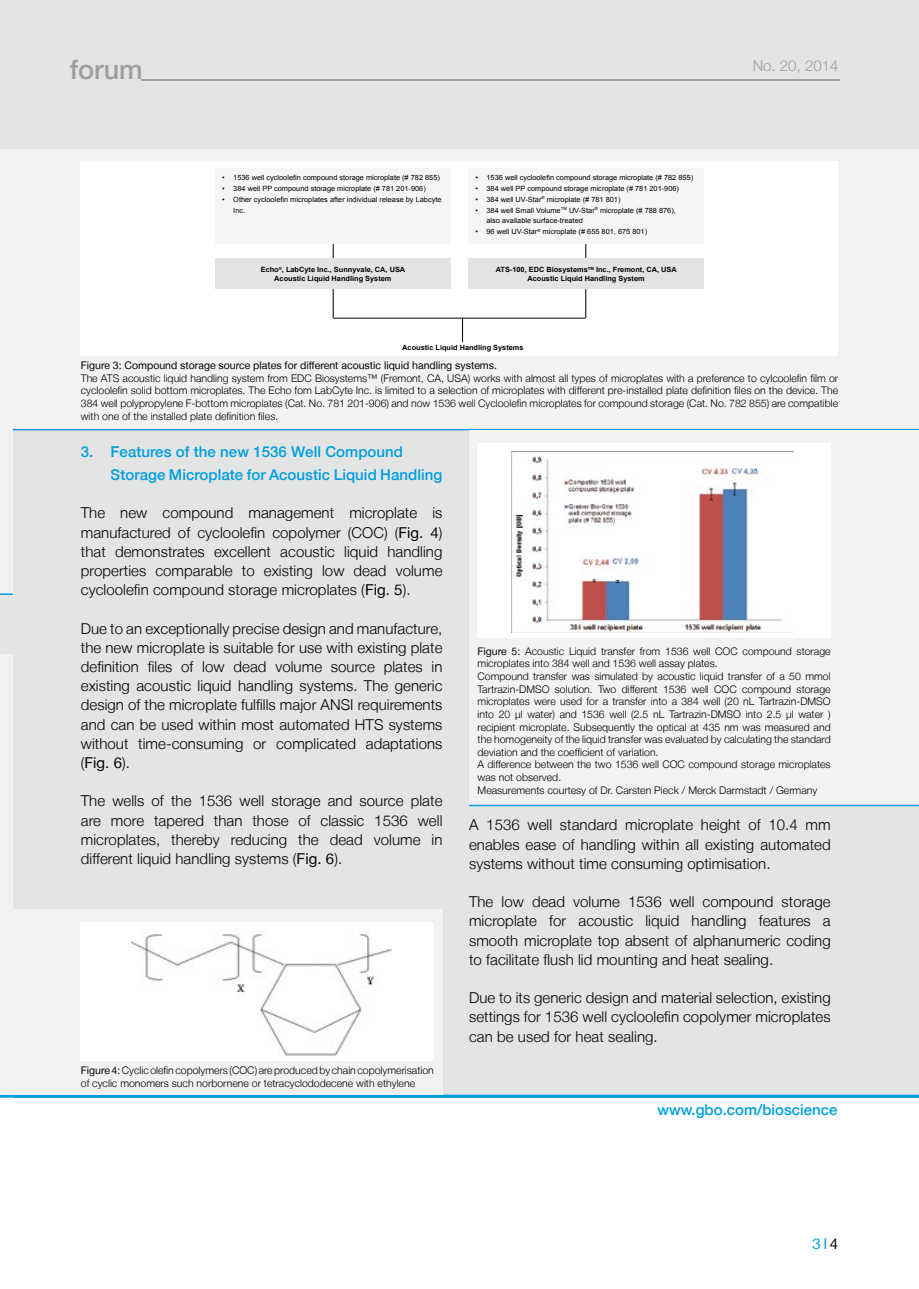
<style>
.page{position:relative;width:919px;height:1289px;background:#fff}
.page>*{position:absolute;margin:0;border:0;box-sizing:border-box;transform-origin:0 0}
.t1{font:500 27px "Helvetica Neue LT";color:#9c9e9f}
.t2{font:300 15px/19.2px "Helvetica Neue LT";letter-spacing:.005em;color:#000;text-align:justify}
.t3{font:500 15px/22.5px "Helvetica Neue LT";letter-spacing:.005em;color:#009ee0}
.t4{font:300 15px "Helvetica Neue LT";color:#9c9e9f}
.t5{font:15px "Helvetica Neue LT";color:#009ee0}
.t6{font:300 10.5px/12.6px "Helvetica Neue LT";color:#000}
.t7{font:10.5px "Helvetica Neue LT";color:#000}
.t8{font:7.2px/10.8px "Arial";color:#000}
.t9{font:700 7.2px/8.6px "Arial";color:#000;text-align:center}
.s1{font-weight:400}
.s2{color:#000}
</style>
<div class="page">
<div style="left:0;top:0;width:918px;height:1095px;background:#e3e4e4"></div>
<svg style="left:0;top:1094px;width:13px;height:3px"></svg>
<hr style="left:13px;top:1094px;width:905px;height:3px;background:#009ee0">
<div style="left:0;top:653px;width:13px;height:441px;background:#f2f2f3"></div>
<div style="left:0;top:149px;width:13px;height:444px;background:#f2f2f3"></div>
<svg style="left:0;top:593px;width:13px;height:2px"></svg>
<hr style="left:141px;top:79px;width:698px;height:2px;background:#9c9e9f">
<div style="left:13px;top:149px;width:905px;height:280px;background:#f2f2f3"></div>
<div style="left:81px;top:162px;width:757px;height:194px;background:#fff"></div>
<hr style="left:333px;top:212px;width:1px;height:106px;background:#000">
<hr style="left:585px;top:212px;width:1px;height:106px;background:#000">
<hr style="left:333px;top:318px;width:252px;height:1px;background:#000">
<svg style="left:462px;top:319px;width:1px;height:23px"></svg>
<div style="left:215px;top:258px;width:235px;height:31px;background:#e3e4e4"></div>
<div style="left:215px;top:168px;width:235px;height:76px;background:#f6f6f6"></div>
<div style="left:468px;top:168px;width:235px;height:76px;background:#f6f6f6"></div>
<div style="left:468px;top:258px;width:235px;height:31px;background:#e3e4e4"></div>
<hr style="left:13px;top:429px;width:905px;height:1px;background:#009ee0">
<div style="left:13px;top:909px;width:429px;height:185px;background:#f2f2f3"></div>
<div style="left:81px;top:921px;width:353px;height:139px;background:#fff"></div>
<img style="left:132px;top:934px;width:259px;height:121px">
<div style="left:469px;top:430px;width:449px;height:376px;background:#f2f2f3"></div>
<div style="left:477px;top:443px;width:353px;height:194px;background:#fff"></div>
<img style="left:511px;top:451px;width:282px;height:181px">
<hr style="left:469px;top:804px;width:449px;height:2px;background:#009ee0">
<h1 class="t1" style="left:70px;top:53px;width:75px">forum</h1>
<p class="t8" style="left:222px;top:172px;width:219px">• 1536 well cycloolefin compound storage microplate (# 782 855)</p>
<p class="t8" style="left:222px;top:183px;width:205px">• 384 well PP compound storage microplate (# 781 201-906)</p>
<p class="t8" style="left:233px;top:194px;width:210px;text-indent:-11px">• Other cycloolefin microplates after individual release by Labcyte<br>Inc.</p>
<p class="t9" style="left:261px;top:265px;width:146px">Echo<sup>®</sup>, LabCyte Inc., Sunnyvale, CA, USA<br>Acoustic Liquid Handling System</p>
<p class="t8" style="left:475px;top:172px;width:219px">• 1536 well cycloolefin compound storage microplate (# 782 855)</p>
<p class="t8" style="left:475px;top:183px;width:205px">• 384 well PP compound storage microplate (# 781 201-906)</p>
<p class="t8" style="left:475px;top:194px;width:146px">• 384 well UV-Star<sup>®</sup> microplate (# 781 801)</p>
<p class="t8" style="left:486px;top:205px;width:191px;text-indent:-11px">• 384 well Small Volume<sup>TM</sup> UV-Star<sup>®</sup> microplate (# 788 876), also available surface-treated</p>
<p class="t8" style="left:475px;top:226px;width:173px">• 96 well UV-Star<sup>®</sup> microplate (# 655 801, 675 801)</p>
<p class="t9" style="left:495px;top:265px;width:182px">ATS-100, EDC Biosystems<sup>TM</sup> Inc., Fremont, CA, USA<br>Acoustic Liquid Handling System</p>
<p class="t9" style="left:402px;top:344px;width:123px">Acoustic Liquid Handling Systems</p>
<h2 class="t4" style="left:752px;top:56px;width:87px">No. 20, 2014</h2>
<h2 class="t4" style="left:779px;top:56px;width:18px">13</h2>
<h2 class="t4" style="left:830px;top:56px;width:10px">2</h2>
<p class="t7" style="left:81px;top:359px;width:418px">Figure 3: Compound storage source plates for different acoustic liquid handling systems.</p>
<p class="t6" style="left:81px;top:371px;width:758px;text-align:justify">The ATS acoustic liquid handling system from EDC Biosystems™ (Fremont, CA, USA) works with almost all types of microplates with a preference to cylcoolefin film or cycloolefin solid bottom microplates. The Echo fom LabCyte Inc. is limited to a selection of microplates with different pre-installed plate definition files on the device. The 384 well polypropylene F-bottom microplates (Cat. No. 781 201-906) and now 1536 well Cycloolefin microplates for compound storage (Cat. No. 782 855) are compatible with one of the installed plate definition files.</p>
<h2 class="t3" style="left:111px;top:440px;width:333px;text-indent:-30px">3. Features of the new 1536 Well Compound<br>Storage Microplate for Acoustic Liquid Handling</h2>
<p class="t2" style="left:81px;top:503px;width:363px">The new compound management microplate is manufactured of cycloolefin copolymer (COC) (<span class="s1">Fig. 4</span>) that demonstrates excellent acoustic liquid handling properties comparable to existing low dead volume cycloolefin compound storage microplates (<span class="s1">Fig. 5</span>).</p>
<p class="t2" style="left:81px;top:618px;width:363px">Due to an exceptionally precise design and manufacture, the new microplate is suitable for use with existing plate definition files of low dead volume source plates in existing acoustic liquid handling systems. The generic design of the microplate fulfills major ANSI requirements and can be used within most automated HTS systems without time-consuming or complicated adaptations (<span class="s1">Fig. 6</span>).</p>
<h2 class="t2" style="left:81px;top:791px;width:363px">The wells of the 1536 well storage and source plate are more tapered than those of classic 1536 well microplates, thereby reducing the dead volume in different liquid handling systems (<span class="s1">Fig. 6</span>).</h2>
<p class="t6" style="left:81px;top:1063px;width:354px"><span class="s1">Figure 4:</span> Cyclic olefin copolymers (COC) are produced by chain copolymerisation of cyclic monomers such norbornene or tetracyclododecene with ethylene</p>
<p class="t6" style="left:477px;top:644px;width:354px"><span class="s1">Figure 5:</span> Acoustic Liquid transfer from 1536 well COC compound storage microplates into 384 well and 1536 well assay plates.<br>Compound transfer was simulated by acoustic liquid transfer of a 50 mmol Tartrazin-DMSO solution. Two different 1536 well COC compound storage microplates were used for a transfer into a 384 well (20 nL Tartrazin-DMSO into 20 µl water) and 1536 well (2.5 nL Tartrazin-DMSO into 2.5 µl water ) recipient microplate. Subsequently the optical at 435 nm was measured and the homogeneity of the liquid transfer was evaluated by calculating the standard deviation and the coefficient of variation.<br>A difference between the two 1536 well COC compound storage microplates was not observed.<br>Measurements courtesy of Dr. Carsten Pieck / Merck Darmstadt / Germany</p>
<h2 class="t2" style="left:469px;top:815px;width:363px">A 1536 well standard microplate height of 10.4 mm enables ease of handling within all existing automated systems without time consuming optimisation.</h2>
<h2 class="t2" style="left:469px;top:892px;width:363px">The low dead volume 1536 well compound storage microplate for acoustic liquid handling features a smooth microplate top absent of alphanumeric coding to facilitate flush lid mounting and heat sealing.</h2>
<h2 class="t2" style="left:469px;top:988px;width:363px">Due to its generic design and material selection, existing settings for 1536 well cycloolefin copolymer microplates can be used for heat sealing.</h2>
<h2 class="t3" style="left:657px;top:1097px;width:182px">www.gbo.com/bioscience</h2>
<h2 class="t5" style="left:812px;top:1234px;width:27px">3I<span class="s2">4</span></h2>
</div>
